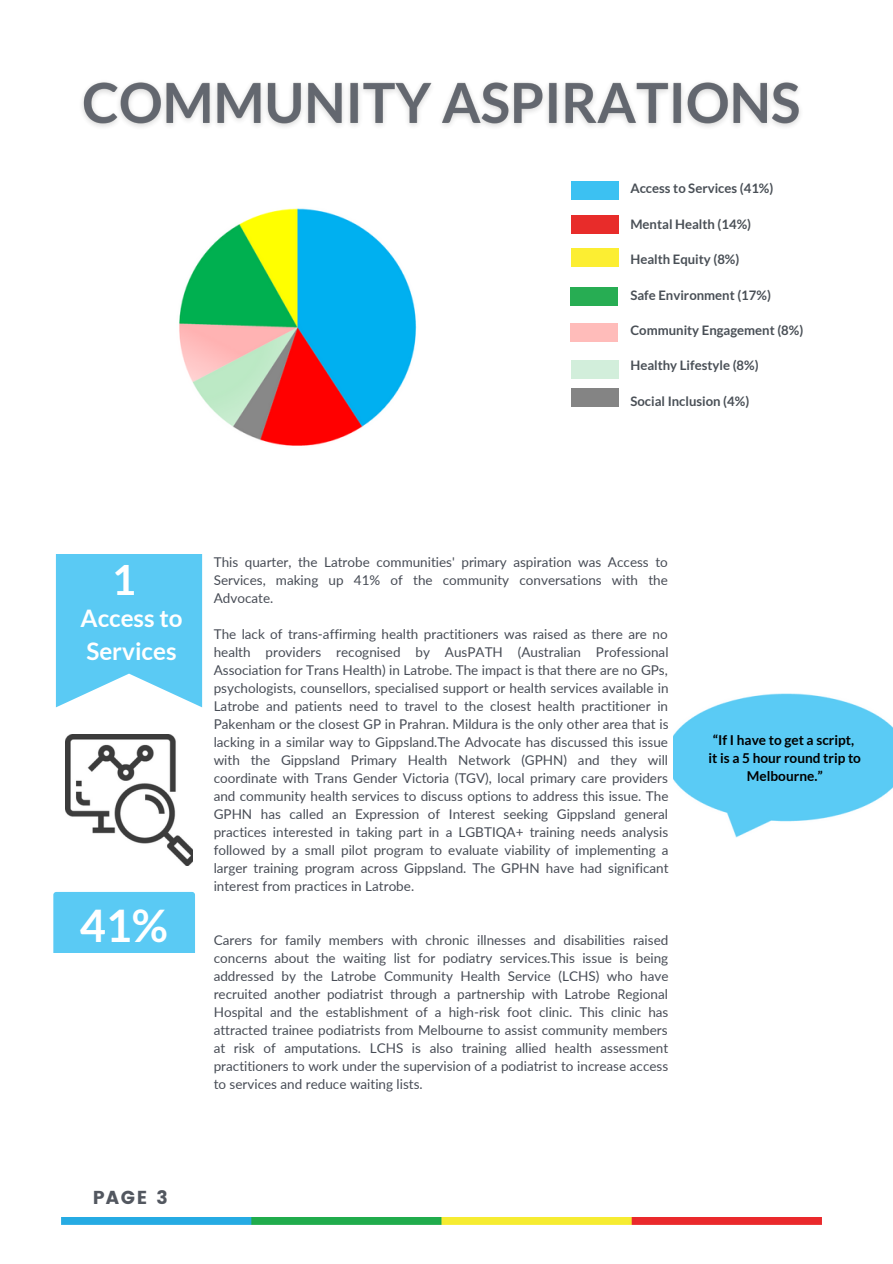
<style>
.page{position:relative;width:893px;height:1264px;background:#fff}
.page>*{position:absolute;margin:0;border:0;box-sizing:border-box;transform-origin:0 0}
.t1{font:700 45px "Lato";color:#fff}
.t2{font:700 41.7px "Lato";color:#fff}
.t3{font:700 24.15px/33.5px "Lato";color:#fff}
.t4{font:18.75px "Poppins";color:#474c55}
.t5{font:700 13.65px/18.1px "Lato";color:#000;text-align:center}
.t6{font:13.5px/18px "Lato";color:#474c55;text-align:justify}
.t7{font:700 13.05px "Lato";color:#494f56}
</style>
<div class="page">
<svg style="left:56px;top:554px;width:146px;height:153px;background:#6bcff5"></svg>
<img style="left:61px;top:1217px;width:760px;height:7px">
<img style="left:66px;top:734px;width:127px;height:131px">
<div style="left:53px;top:891px;width:142px;height:61px;background:#5acaf4"></div>
<div style="left:570px;top:181px;width:48px;height:19px;background:#3cc1f2"></div>
<div style="left:570px;top:215px;width:48px;height:18px;background:#e82c2a"></div>
<div style="left:570px;top:249px;width:48px;height:18px;background:#fcee32"></div>
<div style="left:570px;top:287px;width:48px;height:19px;background:#27ad53"></div>
<div style="left:570px;top:388px;width:48px;height:19px;background:#848484"></div>
<div style="left:570px;top:360px;width:48px;height:18px;background:#d2eedb"></div>
<div style="left:570px;top:322px;width:48px;height:19px;background:#ffbcba"></div>
<img style="left:179px;top:208px;width:238px;height:238px">
<img style="left:82px;top:82px;width:719px;height:45px">
<img style="left:673px;top:693px;width:219px;height:144px">
<p class="t7" style="left:630px;top:180px;width:144px">Access to Services (41%)</p>
<p class="t7" style="left:630px;top:216px;width:122px">Mental Health (14%)</p>
<p class="t7" style="left:630px;top:251px;width:110px">Health Equity (8%)</p>
<p class="t7" style="left:630px;top:286px;width:142px">Safe Environment (17%)</p>
<p class="t7" style="left:630px;top:322px;width:174px">Community Engagement (8%)</p>
<p class="t7" style="left:630px;top:357px;width:130px">Healthy Lifestyle (8%)</p>
<p class="t7" style="left:630px;top:393px;width:120px">Social Inclusion (4%)</p>
<p class="t2" style="left:112px;top:554px;width:26px">1</p>
<p class="t3" style="left:80px;top:601px;width:104px">Access to<br>Services</p>
<p class="t1" style="left:80px;top:897px;width:90px">41%</p>
<p class="t6" style="left:214px;top:552px;width:455px">This quarter, the Latrobe communities' primary aspiration was Access to Services, making up 41% of the community conversations with the Advocate.</p>
<p class="t6" style="left:214px;top:624px;width:456px">The lack of trans-affirming health practitioners was raised as there are no health providers recognised by AusPATH (Australian Professional Association for Trans Health) in Latrobe. The impact is that there are no GPs, psychologists, counsellors, specialised support or health services available in Latrobe and patients need to travel to the closest health practitioner in Pakenham or the closest GP in Prahran. Mildura is the only other area that is lacking in a similar way to Gippsland.The Advocate has discussed this issue with the Gippsland Primary Health Network (GPHN) and they will coordinate with Trans Gender Victoria (TGV), local primary care providers and community health services to discuss options to address this issue. The GPHN has called an Expression of Interest seeking Gippsland general practices interested in taking part in a LGBTIQA+ training needs analysis followed by a small pilot program to evaluate viability of implementing a larger training program across Gippsland. The GPHN have had significant interest from practices in Latrobe.</p>
<p class="t6" style="left:214px;top:930px;width:456px">Carers for family members with chronic illnesses and disabilities raised concerns about the waiting list for podiatry services.This issue is being addressed by the Latrobe Community Health Service (LCHS) who have recruited another podiatrist through a partnership with Latrobe Regional Hospital and the establishment of a high-risk foot clinic. This clinic has attracted trainee podiatrists from Melbourne to assist community members at risk of amputations. LCHS is also training allied health assessment practitioners to work under the supervision of a podiatrist to increase access to services and reduce waiting lists.</p>
<h3 class="t4" style="left:92px;top:1186px;width:77px">PAGE 3</h3>
<p class="t5" style="left:712px;top:730px;width:143px">“If I have to get a script,</p>
<p class="t5" style="left:708px;top:748px;width:154px">it is a 5 hour round trip to<br>Melbourne.”</p>
</div>
